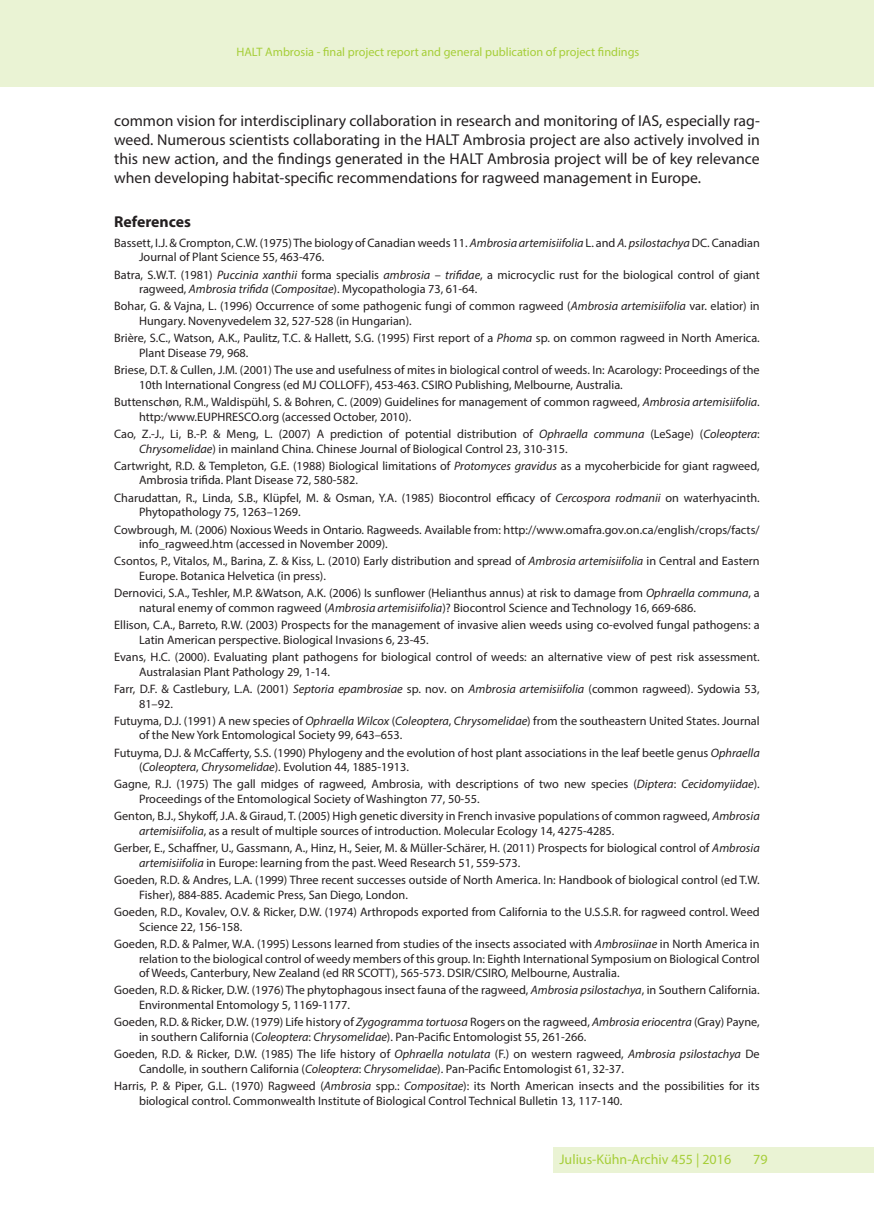
<style>
.page{position:relative;width:874px;height:1221px;background:#fff}
.page>*{position:absolute;margin:0;border:0;box-sizing:border-box;transform-origin:0 0}
.t1{font:15.75px/18.9px "Myriad Pro";color:#231f20;text-align:justify}
.t2{font:700 15.75px "Myriad Pro";color:#231f20}
.t3{font:14px "Myriad Pro";color:#a6ce39}
.t4{font:12.25px/14.7px "Myriad Pro";color:#231f20}
.t5{font:12.25px "Myriad Pro";color:#a6ce39}
.s1{font-style:italic}
</style>
<div class="page">
<div style="left:0;top:0;width:14px;height:87px;background:#eaf3d4"></div>
<div style="left:15px;top:0;width:858px;height:87px;background:#eaf3d4"></div>
<div style="left:553px;top:1147px;width:320px;height:25px;background:#eaf3d4"></div>
<p class="t5" style="left:236px;top:44px;width:404px">HALT Ambrosia - final project report and general publication of project findings</p>
<p class="t1" style="left:114px;top:111px;width:646px">common vision for interdisciplinary collaboration in research and monitoring of IAS, especially rag&shy;weed. Numerous scientists collaborating in the HALT Ambrosia project are also actively involved in this new action, and the findings generated in the HALT Ambrosia project will be of key relevance when developing habitat-specific recommendations for ragweed management in Europe.</p>
<p class="t2" style="left:114px;top:211px;width:78px">References</p>
<p class="t4" style="left:139px;top:235px;width:622px;text-indent:-25px">Bassett, I.J. &amp; Crompton, C.W. (1975) The biology of Canadian weeds 11. <span class="s1">Ambrosia artemisiifolia</span> L. and <span class="s1">A. psilostachya</span> DC. Canadian<br>Journal of Plant Science 55, 463-476.</p>
<p class="t4" style="left:139px;top:267px;width:621px;text-indent:-25px">Batra, S.W.T. (1981) <span class="s1">Puccinia xanthii</span> forma specialis <span class="s1">ambrosia</span> – <span class="s1">trifidae</span>, a microcyclic rust for the biological control of giant ragweed, <span class="s1">Ambrosia trifida</span> (<span class="s1">Compositae</span>). Mycopathologia 73, 61-64.</p>
<p class="t4" style="left:139px;top:299px;width:622px;text-indent:-25px">Bohar, G. &amp; Vajna, L. (1996) Occurrence of some pathogenic fungi of common ragweed (<span class="s1">Ambrosia artemisiifolia</span> var. elatior) in<br>Hungary. Novenyvedelem 32, 527-528 (in Hungarian).</p>
<p class="t4" style="left:139px;top:330px;width:622px;text-indent:-25px">Brière, S.C., Watson, A.K., Paulitz, T.C. &amp; Hallett, S.G. (1995) First report of a <span class="s1">Phoma</span> sp. on common ragweed in North America.<br>Plant Disease 79, 968.</p>
<p class="t4" style="left:139px;top:362px;width:621px;text-indent:-25px">Briese, D.T. &amp; Cullen, J.M. (2001) The use and usefulness of mites in biological control of weeds. In: Acarology: Proceedings of the<br>10th International Congress (ed MJ COLLOFF), 453-463. CSIRO Publishing, Melbourne, Australia.</p>
<p class="t4" style="left:139px;top:394px;width:622px;text-indent:-25px">Buttenschøn, R.M., Waldispühl, S. &amp; Bohren, C. (2009) Guidelines for management of common ragweed, <span class="s1">Ambrosia artemisiifolia</span>. http:/www.EUPHRESCO.org (accessed October, 2010).</p>
<p class="t4" style="left:139px;top:426px;width:622px;text-indent:-25px">Cao, Z.-J., Li, B.-P. &amp; Meng, L. (2007) A prediction of potential distribution of <span class="s1">Ophraella communa</span> (LeSage) (<span class="s1">Coleoptera</span>:<br><span class="s1">Chrysomelidae</span>) in mainland China. Chinese Journal of Biological Control 23, 310-315.</p>
<p class="t4" style="left:139px;top:458px;width:622px;text-indent:-25px">Cartwright, R.D. &amp; Templeton, G.E. (1988) Biological limitations of <span class="s1">Protomyces gravidus</span> as a mycoherbicide for giant ragweed,<br>Ambrosia trifida. Plant Disease 72, 580-582.</p>
<p class="t4" style="left:139px;top:490px;width:622px;text-indent:-25px">Charudattan, R., Linda, S.B., Klüpfel, M. &amp; Osman, Y.A. (1985) Biocontrol efficacy of <span class="s1">Cercospora rodmanii</span> on waterhyacinth.<br>Phytopathology 75, 1263–1269.</p>
<p class="t4" style="left:139px;top:522px;width:622px;text-indent:-25px">Cowbrough, M. (2006) Noxious Weeds in Ontario. Ragweeds. Available from: http://www.omafra.gov.on.ca/english/crops/facts/ info_ragweed.htm (accessed in November 2009).</p>
<p class="t4" style="left:139px;top:553px;width:622px;text-indent:-25px">Csontos, P., Vitalos, M., Barina, Z. &amp; Kiss, L. (2010) Early distribution and spread of <span class="s1">Ambrosia artemisiifolia</span> in Central and Eastern<br>Europe. Botanica Helvetica (in press).</p>
<p class="t4" style="left:139px;top:585px;width:622px;text-indent:-25px">Dernovici, S.A., Teshler, M.P. &amp;Watson, A.K. (2006) Is sunflower (Helianthus annus) at risk to damage from <span class="s1">Ophraella communa</span>, a natural enemy of common ragweed (<span class="s1">Ambrosia artemisiifolia</span>)? Biocontrol Science and Technology 16, 669-686.</p>
<p class="t4" style="left:139px;top:617px;width:621px;text-indent:-25px">Ellison, C.A., Barreto, R.W. (2003) Prospects for the management of invasive alien weeds using co-evolved fungal pathogens: a<br>Latin American perspective. Biological Invasions 6, 23-45.</p>
<p class="t4" style="left:139px;top:649px;width:622px;text-indent:-25px">Evans, H.C. (2000). Evaluating plant pathogens for biological control of weeds: an alternative view of pest risk assessment.<br>Australasian Plant Pathology 29, 1-14.</p>
<p class="t4" style="left:139px;top:681px;width:621px;text-indent:-25px">Farr, D.F. &amp; Castlebury, L.A. (2001) <span class="s1">Septoria epambrosiae</span> sp. nov. on <span class="s1">Ambrosia artemisiifolia</span> (common ragweed). Sydowia 53,<br>81–92.</p>
<p class="t4" style="left:139px;top:713px;width:622px;text-indent:-25px">Futuyma, D.J. (1991) A new species of <span class="s1">Ophraella Wilcox</span> (<span class="s1">Coleoptera</span>, <span class="s1">Chrysomelidae</span>) from the southeastern United States. Journal of the New York Entomological Society 99, 643–653.</p>
<p class="t4" style="left:139px;top:745px;width:622px;text-indent:-25px">Futuyma, D.J. &amp; McCafferty, S.S. (1990) Phylogeny and the evolution of host plant associations in the leaf beetle genus <span class="s1">Ophraella </span>(<span class="s1">Coleoptera</span>, <span class="s1">Chrysomelidae</span>). Evolution 44, 1885-1913.</p>
<p class="t4" style="left:139px;top:776px;width:622px;text-indent:-25px">Gagne, R.J. (1975) The gall midges of ragweed, Ambrosia, with descriptions of two new species (<span class="s1">Diptera</span>: <span class="s1">Cecidomyiidae</span>).<br>Proceedings of the Entomological Society of Washington 77, 50-55.</p>
<p class="t4" style="left:139px;top:808px;width:622px;text-indent:-25px">Genton, B.J., Shykoff, J.A. &amp; Giraud, T. (2005) High genetic diversity in French invasive populations of common ragweed, <span class="s1">Ambrosia artemisiifolia</span>, as a result of multiple sources of introduction. Molecular Ecology 14, 4275-4285.</p>
<p class="t4" style="left:139px;top:840px;width:622px;text-indent:-25px">Gerber, E., Schaffner, U., Gassmann, A., Hinz, H., Seier, M. &amp; Müller-Schärer, H. (2011) Prospects for biological control of <span class="s1">Ambrosia artemisiifolia</span> in Europe: learning from the past. Weed Research 51, 559-573.</p>
<p class="t4" style="left:139px;top:872px;width:622px;text-indent:-25px">Goeden, R.D. &amp; Andres, L.A. (1999) Three recent successes outside of North America. In: Handbook of biological control (ed T.W.<br>Fisher), 884-885. Academic Press, San Diego, London.</p>
<p class="t4" style="left:139px;top:904px;width:622px;text-indent:-25px">Goeden, R.D., Kovalev, O.V. &amp; Ricker, D.W. (1974) Arthropods exported from California to the U.S.S.R. for ragweed control. Weed<br>Science 22, 156-158.</p>
<p class="t4" style="left:139px;top:936px;width:622px;text-align:justify;text-indent:-25px">Goeden, R.D. &amp; Palmer, W.A. (1995) Lessons learned from studies of the insects associated with <span class="s1">Ambrosiinae</span> in North America in relation to the biological control of weedy members of this group. In: Eighth International Symposium on Biological Control of Weeds, Canterbury, New Zealand (ed RR SCOTT), 565-573. DSIR/CSIRO, Melbourne, Australia.</p>
<p class="t4" style="left:139px;top:982px;width:622px;text-indent:-25px">Goeden, R.D. &amp; Ricker, D.W. (1976) The phytophagous insect fauna of the ragweed, <span class="s1">Ambrosia psilostachya</span>, in Southern California.<br>Environmental Entomology 5, 1169-1177.</p>
<p class="t4" style="left:139px;top:1014px;width:622px;text-indent:-25px">Goeden, R.D. &amp; Ricker, D.W. (1979) Life history of <span class="s1">Zygogramma tortuosa</span> Rogers on the ragweed, <span class="s1">Ambrosia eriocentra</span> (Gray) Payne, in southern California (<span class="s1">Coleoptera</span>: <span class="s1">Chrysomelidae</span>). Pan-Pacific Entomologist 55, 261-266.</p>
<p class="t4" style="left:139px;top:1046px;width:622px;text-indent:-25px">Goeden, R.D. &amp; Ricker, D.W. (1985) The life history of <span class="s1">Ophraella notulata</span> (F.) on western ragweed, <span class="s1">Ambrosia psilostachya</span> De<br>Candolle, in southern California (<span class="s1">Coleoptera</span>: <span class="s1">Chrysomelidae</span>). Pan-Pacific Entomologist 61, 32-37.</p>
<p class="t4" style="left:139px;top:1078px;width:621px;text-indent:-25px">Harris, P. &amp; Piper, G.L. (1970) Ragweed (<span class="s1">Ambrosia</span> spp.: <span class="s1">Compositae</span>): its North American insects and the possibilities for its biological control. Commonwealth Institute of Biological Control Technical Bulletin 13, 117-140.</p>
<p class="t3" style="left:559px;top:1151px;width:173px">Julius-Kühn-Archiv 455 | 2016</p>
<p class="t3" style="left:752px;top:1150px;width:16px">79</p>
</div>
